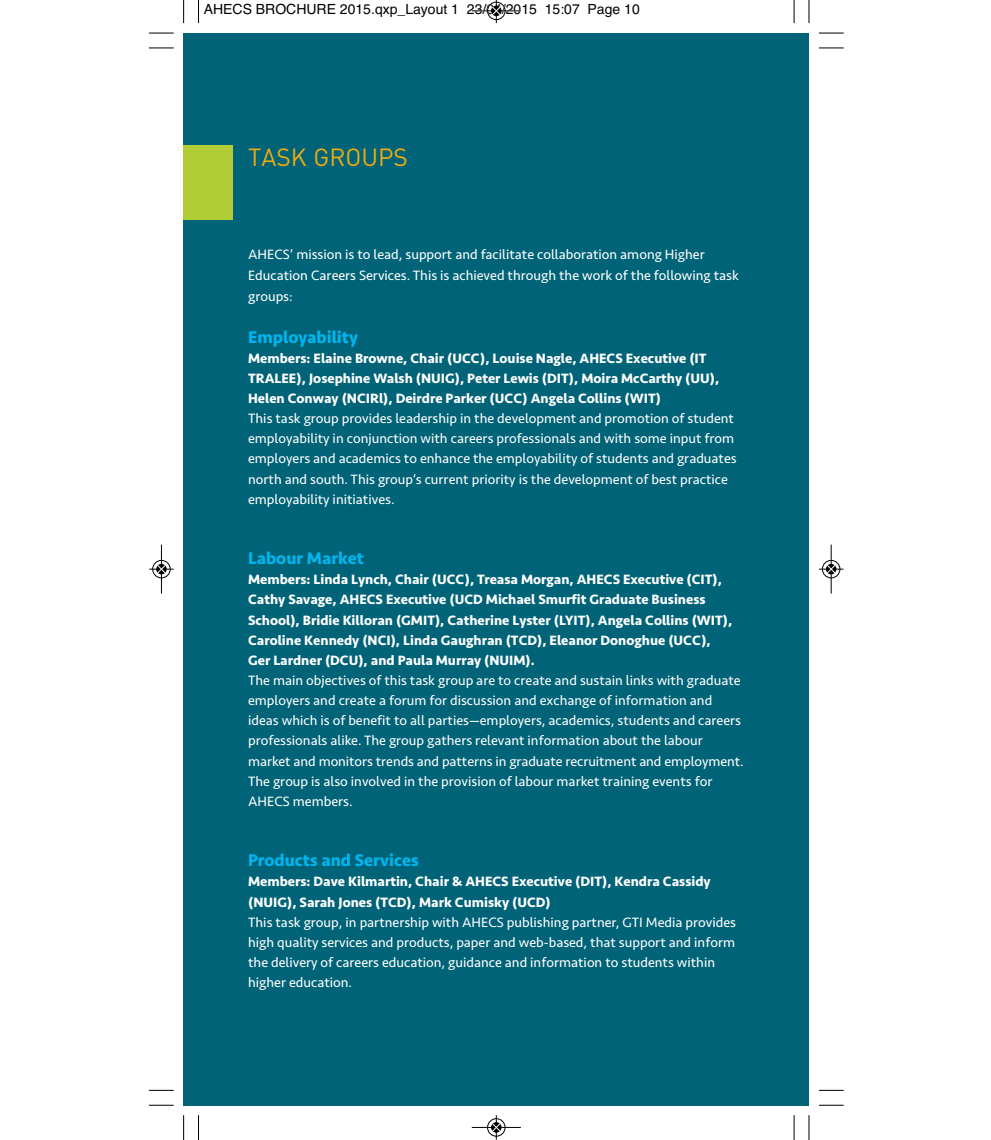
<style>
.page{position:relative;width:991px;height:1140px;background:#fff}
.page>*{position:absolute;margin:0;border:0;box-sizing:border-box;transform-origin:0 0}
.t1{font:24.5px "DIN";color:#eead13}
.t2{font:700 17.5px "Seravek";color:#00b6ef}
.t3{font:14px/20.1px "Seravek";color:#fff}
.t4{font:700 14px/20.1px "Seravek";color:#fff}
.t5{font:14px "Helvetica";color:#000}
</style>
<div class="page">
<div style="left:184px;top:33px;width:625px;height:1072px;background:#006377"></div>
<div style="left:184px;top:146px;width:49px;height:74px;background:#b2cc36"></div>
<svg style="left:198px;top:0;width:1px;height:23px"></svg>
<svg style="left:149px;top:47px;width:25px;height:2px"></svg>
<svg style="left:793px;top:0;width:1px;height:23px"></svg>
<svg style="left:819px;top:47px;width:24px;height:2px"></svg>
<svg style="left:198px;top:1115px;width:1px;height:24px"></svg>
<svg style="left:149px;top:1089px;width:25px;height:1px"></svg>
<svg style="left:793px;top:1115px;width:1px;height:24px"></svg>
<svg style="left:819px;top:1089px;width:24px;height:1px"></svg>
<svg style="left:183px;top:0;width:1px;height:23px"></svg>
<svg style="left:149px;top:33px;width:25px;height:1px"></svg>
<svg style="left:808px;top:0;width:1px;height:23px"></svg>
<svg style="left:819px;top:33px;width:24px;height:1px"></svg>
<svg style="left:183px;top:1115px;width:1px;height:24px"></svg>
<svg style="left:149px;top:1104px;width:25px;height:1px"></svg>
<svg style="left:808px;top:1115px;width:1px;height:24px"></svg>
<svg style="left:819px;top:1104px;width:24px;height:1px"></svg>
<hr style="left:472px;top:11px;width:49px;height:1px;background:#000">
<div style="left:487px;top:2px;width:18px;height:18px;border:1px solid #000;border-radius:50%"></div>
<svg style="left:492px;top:0;width:9px;height:23px"></svg>
<div style="left:487px;top:1117px;width:18px;height:19px;border:1px solid #fff;border-radius:50%"></div>
<hr style="left:472px;top:1126px;width:49px;height:1px;background:#000">
<div style="left:487px;top:1118px;width:18px;height:18px;border:1px solid #000;border-radius:50%"></div>
<svg style="left:492px;top:1115px;width:9px;height:24px"></svg>
<div style="left:152px;top:559px;width:19px;height:19px;border:1px solid #fff;border-radius:50%"></div>
<hr style="left:161px;top:544px;width:1px;height:49px;background:#000">
<div style="left:152px;top:560px;width:18px;height:18px;border:1px solid #000;border-radius:50%"></div>
<svg style="left:149px;top:564px;width:25px;height:9px"></svg>
<div style="left:821px;top:559px;width:19px;height:19px;border:1px solid #fff;border-radius:50%"></div>
<hr style="left:830px;top:544px;width:1px;height:49px;background:#000">
<div style="left:822px;top:560px;width:18px;height:18px;border:1px solid #000;border-radius:50%"></div>
<div style="left:826px;top:564px;width:10px;height:10px;background:#000;border-radius:50%"></div>
<svg style="left:819px;top:564px;width:24px;height:9px"></svg>
<p class="t5" style="left:204px;top:4px;width:437px">AHECS BROCHURE 2015.qxp_Layout 1 23/04/2015 15:07 Page 10</p>
<h1 class="t1" style="left:248px;top:143px;width:161px">TASK GROUPS</h1>
<p class="t3" style="left:248px;top:245px;width:492px;line-height:21px">AHECS’ mission is to lead, support and facilitate collaboration among Higher<br>Education Careers Services. This is achieved through the work of the following task groups:</p>
<p class="t2" style="left:248px;top:330px;width:111px">Employability</p>
<p class="t4" style="left:248px;top:349px;width:472px">Members: Elaine Browne, Chair (UCC), Louise Nagle, AHECS Executive (IT<br>TRALEE), Josephine Walsh (NUIG), Peter Lewis (DIT), Moira McCarthy (UU),<br>Helen Conway (NCIRl), Deirdre Parker (UCC) Angela Collins (WIT)</p>
<p class="t3" style="left:248px;top:409px;width:490px">This task group provides leadership in the development and promotion of student employability in conjunction with careers professionals and with some input from employers and academics to enhance the employability of students and graduates north and south. This group’s current priority is the development of best practice employability initiatives.</p>
<p class="t2" style="left:248px;top:551px;width:117px">Labour Market</p>
<p class="t4" style="left:248px;top:570px;width:485px">Members: Linda Lynch, Chair (UCC), Treasa Morgan, AHECS Executive (CIT), Cathy Savage, AHECS Executive (UCD Michael Smurfit Graduate Business School), Bridie Killoran (GMIT), Catherine Lyster (LYIT), Angela Collins (WIT), Caroline Kennedy (NCI), Linda Gaughran (TCD), Eleanor Donoghue (UCC), Ger Lardner (DCU), and Paula Murray (NUIM).</p>
<p class="t3" style="left:248px;top:671px;width:497px">The main objectives of this task group are to create and sustain links with graduate employers and create a forum for discussion and exchange of information and ideas which is of benefit to all parties—employers, academics, students and careers professionals alike. The group gathers relevant information about the labour market and monitors trends and patterns in graduate recruitment and employment.<br>The group is also involved in the provision of labour market training events for AHECS members.</p>
<p class="t2" style="left:248px;top:853px;width:172px">Products and Services</p>
<p class="t4" style="left:248px;top:872px;width:464px">Members: Dave Kilmartin, Chair &amp; AHECS Executive (DIT), Kendra Cassidy (NUIG), Sarah Jones (TCD), Mark Cumisky (UCD)</p>
<p class="t3" style="left:248px;top:913px;width:489px">This task group, in partnership with AHECS publishing partner, GTI Media provides high quality services and products, paper and web-based, that support and inform the delivery of careers education, guidance and information to students within higher education.</p>
</div>
